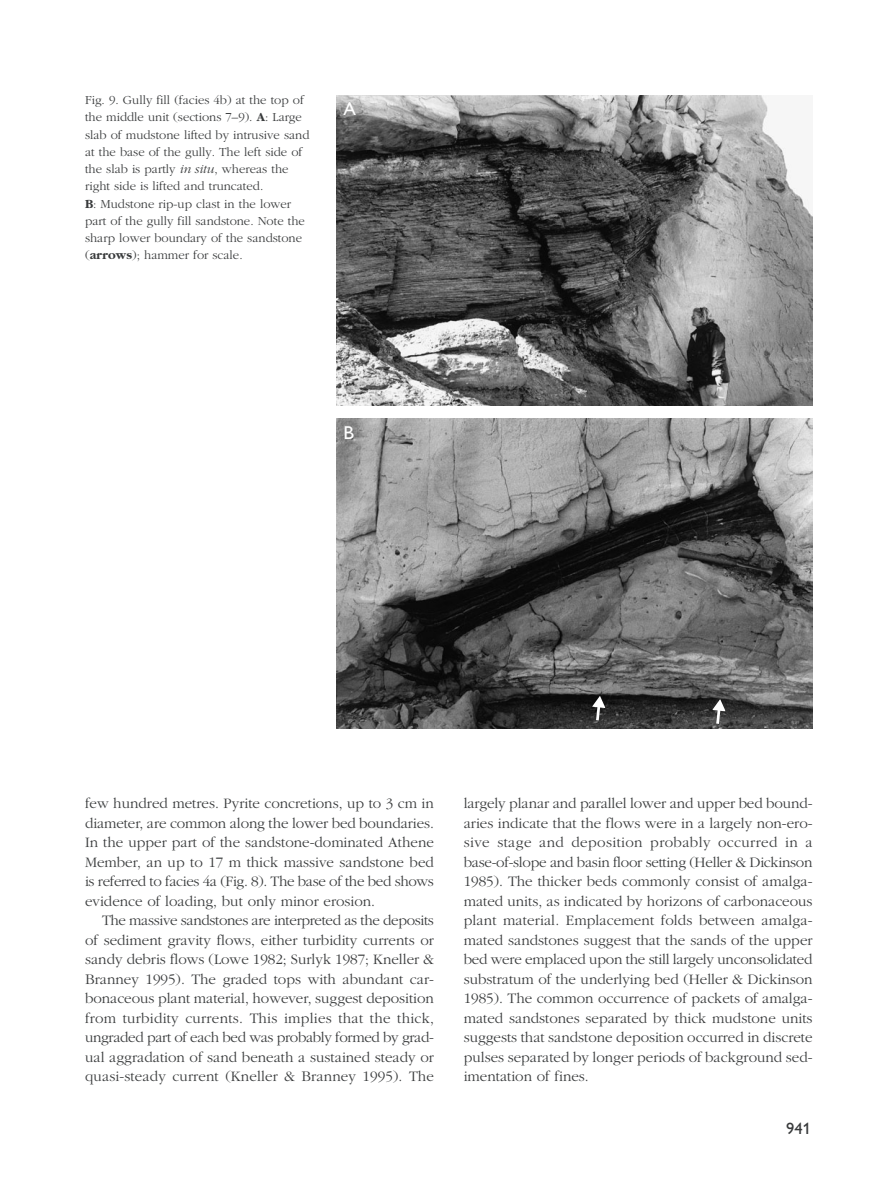
<style>
.page{position:relative;width:893px;height:1191px;background:#fff}
.page>*{position:absolute;margin:0;border:0;box-sizing:border-box;transform-origin:0 0}
.t1{font:18.75px "Gill Alt One";color:#fff}
.t2{font:16.5px "Gill Alt One";color:#383a3b}
.t3{font:300 15px/19.5px "Garamond";color:#383a3b;text-align:justify}
.t4{font:300 12.75px/17.2px "Garamond";color:#383a3b}
.s1{font-weight:700}
.s2{font-style:italic}
</style>
<div class="page">
<img style="left:336px;top:95px;width:476px;height:310px">
<img style="left:336px;top:418px;width:476px;height:311px">
<svg style="left:592px;top:695px;width:14px;height:26px"></svg>
<svg style="left:712px;top:698px;width:14px;height:27px"></svg>
<p class="t4" style="left:85px;top:92px;width:226px">Fig. 9. Gully fill (facies 4b) at the top of the middle unit (sections 7–9). <span class="s1">A</span>: Large slab of mudstone lifted by intrusive sand at the base of the gully. The left side of the slab is partly <span class="s2">in situ</span>, whereas the right side is lifted and truncated.<br><span class="s1">B</span>: Mudstone rip-up clast in the lower part of the gully fill sandstone. Note the sharp lower boundary of the sandstone (<span class="s1">arrows</span>); hammer for scale.</p>
<p class="t1" style="left:343px;top:102px;width:14px">A</p>
<p class="t1" style="left:343px;top:425px;width:12px">B</p>
<p class="t3" style="left:85px;top:795px;width:350px">few hundred metres. Pyrite concretions, up to 3 cm in diameter, are common along the lower bed boundaries.<br>In the upper part of the sandstone-dominated Athene Member, an up to 17 m thick massive sandstone bed is referred to facies 4a (Fig. 8). The base of the bed shows evidence of loading, but only minor erosion.</p>
<p class="t3" style="left:85px;top:912px;width:350px;text-indent:17px">The massive sandstones are interpreted as the deposits of sediment gravity flows, either turbidity currents or sandy debris flows (Lowe 1982; Surlyk 1987; Kneller &amp; Branney 1995). The graded tops with abundant car&shy;bonaceous plant material, however, suggest deposition from turbidity currents. This implies that the thick, ungraded part of each bed was probably formed by grad&shy;ual aggradation of sand beneath a sustained steady or quasi-steady current (Kneller &amp; Branney 1995). The</p>
<p class="t3" style="left:463px;top:795px;width:350px">largely planar and parallel lower and upper bed bound&shy;aries indicate that the flows were in a largely non-ero&shy;sive stage and deposition probably occurred in a base-of-slope and basin floor setting (Heller &amp; Dickinson 1985). The thicker beds commonly consist of amalga&shy;mated units, as indicated by horizons of carbonaceous plant material. Emplacement folds between amalga&shy;mated sandstones suggest that the sands of the upper bed were emplaced upon the still largely unconsolidated substratum of the underlying bed (Heller &amp; Dickinson 1985). The common occurrence of packets of amalga&shy;mated sandstones separated by thick mudstone units suggests that sandstone deposition occurred in discrete pulses separated by longer periods of background sed&shy;imentation of fines.</p>
<p class="t2" style="left:786px;top:1122px;width:26px">941</p>
</div>
